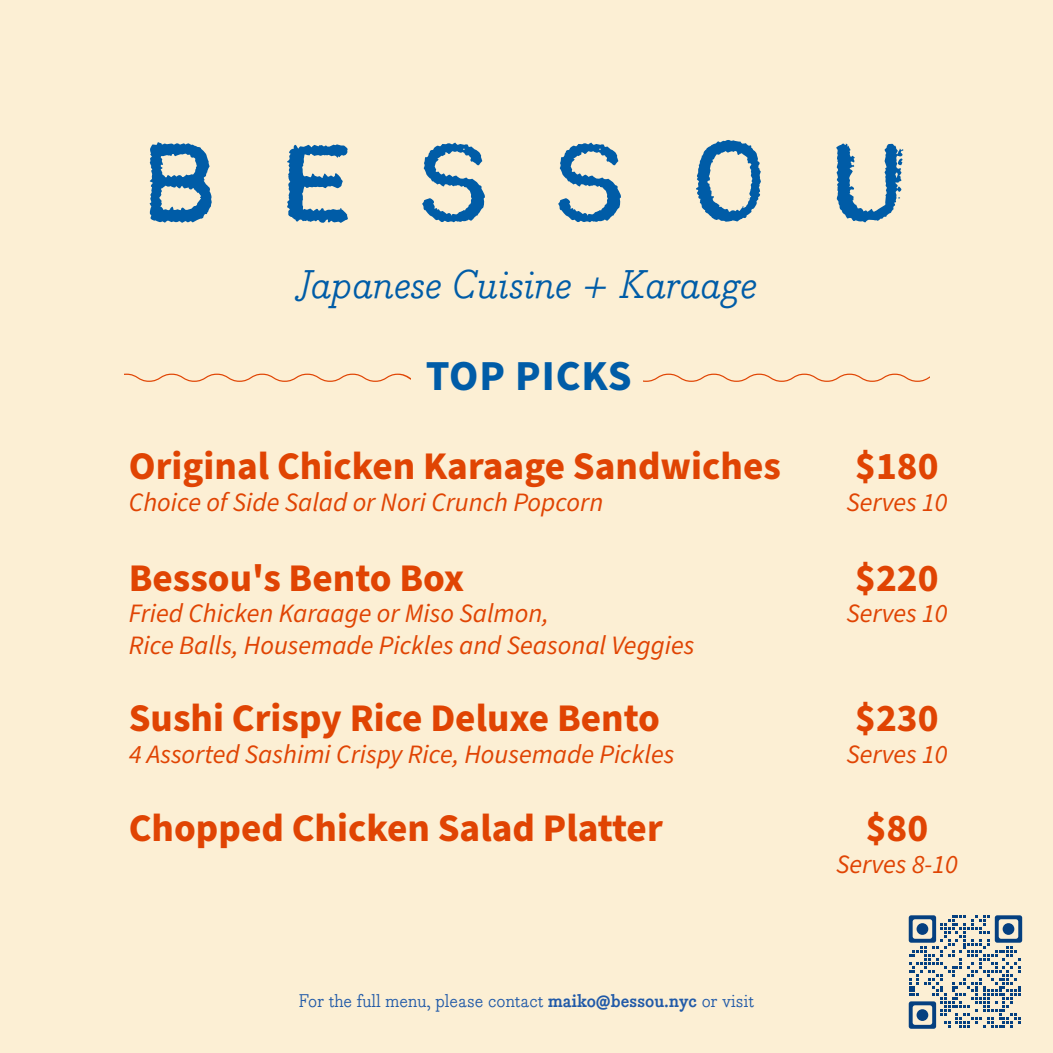
<style>
.page{position:relative;width:1053px;height:1053px;background:#fcefd4}
.page>*{position:absolute;margin:0;border:0;box-sizing:border-box;transform-origin:0 0}
.t1{font:700 42.75px "Source Sans Pro";letter-spacing:.02em;color:#005ca7}
.t2{font:700 39.15px "Source Sans Pro";color:#e04403}
.t3{font:italic 39.15px "Bodoni Egyptian Pro";color:#005ca7}
.t4{font:italic 26.55px/31.7px "Source Sans Pro";color:#e04403}
.t5{font:18px "Bodoni Egyptian Pro";color:#215aa8}
.s1{font-weight:700}
</style>
<div class="page">
<svg style="left:124px;top:374px;width:806px;height:8px"></svg>
<div style="left:411px;top:352px;width:232px;height:63px;background:#fcefd4"></div>
<svg style="left:909px;top:915px;width:113px;height:114px"></svg>
<div style="left:917px;top:923px;width:11px;height:12px;background:#054080;border-radius:50%"></div>
<div style="left:1003px;top:923px;width:11px;height:12px;background:#054080;border-radius:50%"></div>
<div style="left:917px;top:1009px;width:11px;height:12px;background:#054080;border-radius:50%"></div>
<svg style="left:150px;top:142px;width:62px;height:81px"></svg>
<svg style="left:287px;top:144px;width:61px;height:79px"></svg>
<svg style="left:422px;top:143px;width:63px;height:79px"></svg>
<svg style="left:558px;top:143px;width:63px;height:79px"></svg>
<svg style="left:696px;top:140px;width:65px;height:82px"></svg>
<svg style="left:836px;top:144px;width:67px;height:78px"></svg>
<h2 class="t3" style="left:296px;top:260px;width:463px">Japanese Cuisine + Karaage</h2>
<h1 class="t1" style="left:426px;top:347px;width:208px">TOP PICKS</h1>
<h2 class="t2" style="left:129px;top:440px;width:654px">Original Chicken Karaage Sandwiches</h2>
<p class="t4" style="left:129px;top:487px;width:476px">Choice of Side Salad or Nori Crunch Popcorn</p>
<h2 class="t2" style="left:129px;top:551px;width:337px">Bessou's Bento Box</h2>
<p class="t4" style="left:129px;top:599px;width:567px">Fried Chicken Karaage or Miso Salmon,<br>Rice Balls, Housemade Pickles and Seasonal Veggies</p>
<h2 class="t2" style="left:129px;top:691px;width:533px">Sushi Crispy Rice Deluxe Bento</h2>
<p class="t4" style="left:129px;top:739px;width:547px">4 Assorted Sashimi Crispy Rice, Housemade Pickles</p>
<h2 class="t2" style="left:129px;top:801px;width:536px">Chopped Chicken Salad Platter</h2>
<p class="t5" style="left:299px;top:990px;width:457px">For the full menu, please contact <span class="s1">maiko@bessou.nyc</span> or visit</p>
<h2 class="t2" style="left:855px;top:440px;width:85px">$180</h2>
<p class="t4" style="left:846px;top:487px;width:103px">Serves 10</p>
<h2 class="t2" style="left:855px;top:551px;width:85px">$220</h2>
<p class="t4" style="left:846px;top:599px;width:103px">Serves 10</p>
<h2 class="t2" style="left:855px;top:691px;width:85px">$230</h2>
<p class="t4" style="left:846px;top:739px;width:103px">Serves 10</p>
<h2 class="t2" style="left:866px;top:801px;width:64px">$80</h2>
<p class="t4" style="left:836px;top:849px;width:123px">Serves 8-10</p>
</div>
